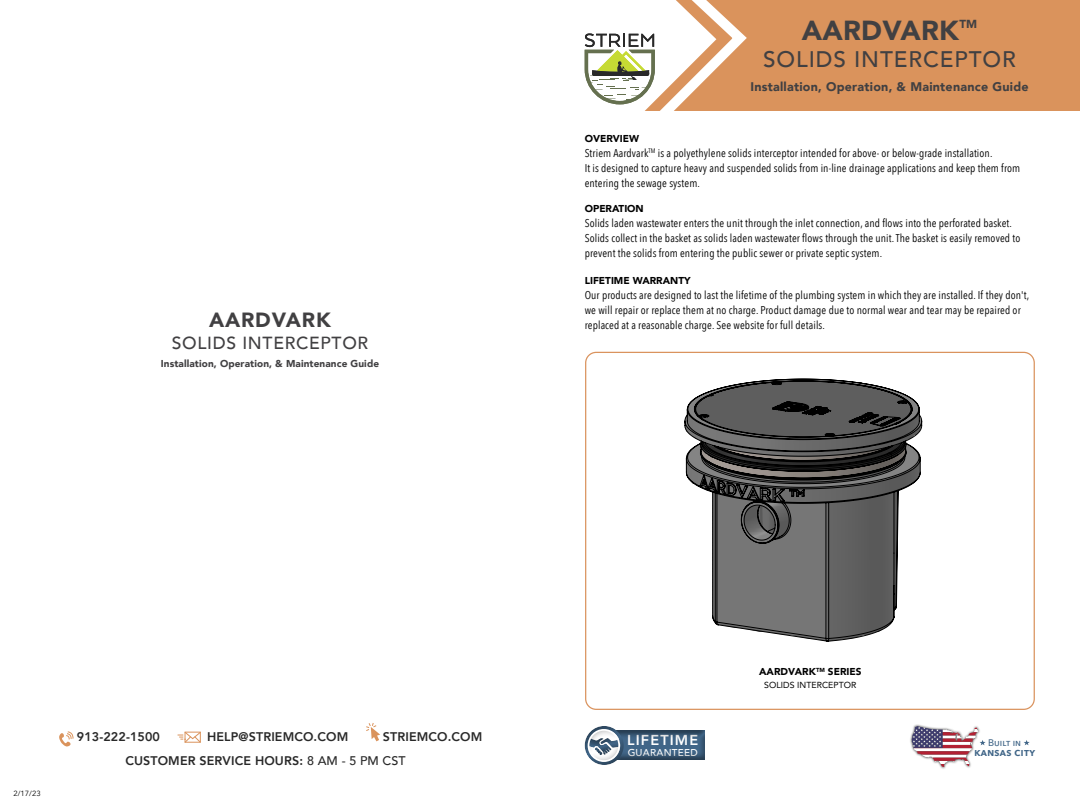
<style>
.page{position:relative;width:1080px;height:810px;background:#fff}
.page>*{position:absolute;margin:0;border:0;box-sizing:border-box;transform-origin:0 0}
.t1{font:900 27.5px "Avenir";letter-spacing:.01em;color:#414042}
.t2{font:500 22.5px "Avenir";letter-spacing:.04em;color:#414042}
.t3{font:900 20.5px "Avenir";letter-spacing:.04em;color:#414042}
.t4{font:500 17.5px "Avenir";letter-spacing:.04em;color:#414042}
.t5{font:800 14.38px "Avenir";letter-spacing:.08em;color:#fff}
.t6{font:800 12.5px/23.8px "Avenir";letter-spacing:.01em;color:#292929}
.t7{font:900 12.5px "Avenir";letter-spacing:.02em;color:#414042}
.t8{font:900 11.62px "Avenir";color:#414042}
.t9{font:11.25px/15px "Avenir Next Condensed";letter-spacing:.01em;color:#000}
.t10{font:900 10px "Avenir";color:#000}
.t11{font:900 10px "Avenir";letter-spacing:.01em;color:#414042}
.t12{font:500 9.88px "Avenir";letter-spacing:.025em;color:#fff}
.t13{font:500 9.62px "Avenir Next";color:#416688}
.t14{font:8.75px "Avenir";letter-spacing:.005em;color:#000}
.t15{font:700 8.5px "Avenir Next";letter-spacing:.05em;color:#416688}
.t16{font:7.5px "Avenir Next";color:#000}
.s1{font-weight:500}
</style>
<div class="page">
<hr style="left:663px;top:363px;width:1px;height:287px;background:#c0c0c0">
<hr style="left:663px;top:363px;width:291px;height:1px;background:#c0c0c0">
<hr style="left:663px;top:809px;width:291px;height:1px;background:#c0c0c0">
<hr style="left:1079px;top:363px;width:1px;height:287px;background:#c0c0c0">
<svg style="left:685px;top:379px;width:237px;height:263px"></svg>
<div style="left:608px;top:723px;width:104px;height:38px;background:#000;opacity:.5"></div>
<div style="left:575px;top:717px;width:58px;height:48px;background:#000;opacity:.5"></div>
<div style="left:576px;top:723px;width:56px;height:33px;background:#000;opacity:.5"></div>
<div style="left:588px;top:729px;width:32px;height:33px;border:2px solid #fff;border-radius:50%"></div>
<div style="left:909px;top:724px;width:72px;height:46px;background:#000;opacity:.8"></div>
<svg style="left:912px;top:726px;width:74px;height:41px"></svg>
<svg style="left:1024px;top:740px;width:6px;height:5px"></svg>
<div style="left:443px;top:0;width:637px;height:111px;background:#da935c"></div>
<div style="left:443px;top:0;width:134px;height:111px;background:#fff"></div>
<svg style="left:59px;top:731px;width:15px;height:16px"></svg>
<svg style="left:178px;top:731px;width:23px;height:12px"></svg>
<svg style="left:366px;top:723px;width:14px;height:18px"></svg>
<svg style="left:577px;top:0;width:170px;height:111px"></svg>
<h3 class="t3" style="left:209px;top:303px;width:123px">AARDVARK</h3>
<h3 class="t4" style="left:172px;top:328px;width:198px">SOLIDS INTERCEPTOR</h3>
<p class="t11" style="left:161px;top:355px;width:220px">Installation, Operation, &amp; Maintenance Guide</p>
<h1 class="t1" style="left:802px;top:6px;width:159px">AARDVARK</h1>
<p class="t8" style="left:959px;top:14px;width:19px">TM</p>
<h2 class="t2" style="left:763px;top:40px;width:254px">SOLIDS INTERCEPTOR</h2>
<p class="t7" style="left:750px;top:76px;width:280px">Installation, Operation, &amp; Maintenance Guide</p>
<p class="t10" style="left:585px;top:130px;width:56px">OVERVIEW</p>
<p class="t9" style="left:585px;top:145px;width:437px">Striem Aardvark<sup>TM</sup> is a polyethylene solids interceptor intended for above- or below-grade installation.<br>It is designed to capture heavy and suspended solids from in-line drainage applications and keep them from entering the sewage system.</p>
<p class="t10" style="left:585px;top:200px;width:61px">OPERATION</p>
<p class="t9" style="left:585px;top:215px;width:437px">Solids laden wastewater enters the unit through the inlet connection, and flows into the perforated basket.<br>Solids collect in the basket as solids laden wastewater flows through the unit. The basket is easily removed to prevent the solids from entering the public sewer or private septic system.</p>
<p class="t10" style="left:585px;top:272px;width:107px">LIFETIME WARRANTY</p>
<p class="t9" style="left:585px;top:287px;width:446px">Our products are designed to last the lifetime of the plumbing system in which they are installed. If they don't, we will repair or replace them at no charge. Product damage due to normal wear and tear may be repaired or replaced at a reasonable charge. See website for full details.</p>
<p class="t16" style="left:14px;top:787px;width:29px">2/17/23</p>
<p class="t6" style="left:77px;top:725px;width:85px">913-222-1500</p>
<p class="t6" style="left:207px;top:725px;width:143px">HELP@STRIEMCO.COM</p>
<p class="t6" style="left:125px;top:725px;width:358px;text-indent:257px">STRIEMCO.COM<br>CUSTOMER SERVICE HOURS: <span class="s1">8 AM - 5 PM CST</span></p>
<p class="t5" style="left:627px;top:729px;width:73px">LIFETIME</p>
<p class="t12" style="left:628px;top:744px;width:72px">GUARANTEED</p>
<p class="t10" style="left:759px;top:663px;width:104px">AARDVARK<sup>TM</sup> SERIES</p>
<p class="t14" style="left:764px;top:678px;width:94px">SOLIDS INTERCEPTOR</p>
<p class="t13" style="left:988px;top:735px;width:35px">Built in</p>
<p class="t15" style="left:974px;top:746px;width:62px">KANSAS CITY</p>
</div>
